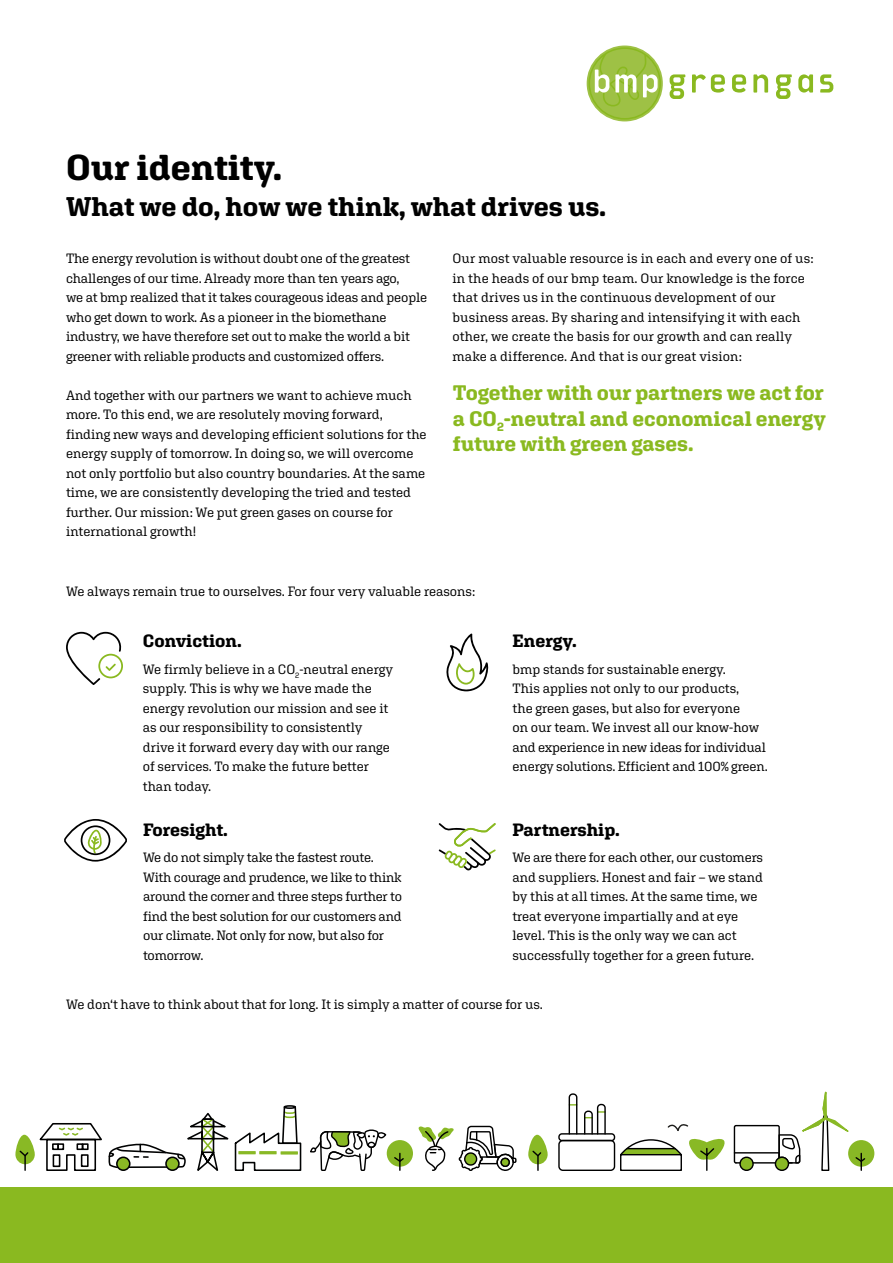
<style>
.page{position:relative;width:893px;height:1263px;background:#fff}
.page>*{position:absolute;margin:0;border:0;box-sizing:border-box;transform-origin:0 0}
.t1{font:700 36px "Aglet Slab";color:#000}
.t2{font:700 27px "Aglet Slab";letter-spacing:-.005em;color:#000}
.t3{font:700 21px/25.5px "Aglet Slab";color:#8ab920;text-align:justify}
.t4{font:700 17.85px "Aglet Slab";color:#000}
.t5{font:13.5px/19.5px "Aglet Slab";letter-spacing:-.01em;color:#000}
</style>
<div class="page">
<svg style="left:64px;top:819px;width:63px;height:42px"></svg>
<svg style="left:446px;top:634px;width:42px;height:57px"></svg>
<div style="left:848px;top:1140px;width:26px;height:27px;background:#88b825;border-radius:50%"></div>
<div style="left:387px;top:1140px;width:26px;height:27px;background:#88b825;border-radius:50%"></div>
<svg style="left:620px;top:1124px;width:105px;height:47px"></svg>
<svg style="left:528px;top:1135px;width:20px;height:29px"></svg>
<svg style="left:531px;top:1149px;width:12px;height:22px"></svg>
<svg style="left:15px;top:1135px;width:20px;height:29px"></svg>
<svg style="left:18px;top:1149px;width:12px;height:22px"></svg>
<svg style="left:733px;top:1091px;width:133px;height:80px"></svg>
<svg style="left:568px;top:1093px;width:38px;height:40px"></svg>
<div style="left:558px;top:1140px;width:57px;height:31px;border:1px solid #000;border-radius:4px"></div>
<div style="left:558px;top:1133px;width:57px;height:8px;border:1px solid #000;border-radius:3px"></div>
<svg style="left:310px;top:1129px;width:95px;height:42px"></svg>
<svg style="left:418px;top:1125px;width:99px;height:46px"></svg>
<svg style="left:39px;top:1105px;width:263px;height:66px"></svg>
<div style="left:81px;top:1154px;width:8px;height:13px;border:2px solid #000"></div>
<div style="left:53px;top:1154px;width:7px;height:13px;border:2px solid #000"></div>
<div style="left:82px;top:1143px;width:7px;height:7px;border:2px solid #000"></div>
<div style="left:77px;top:1143px;width:6px;height:7px;border:2px solid #000"></div>
<div style="left:57px;top:1143px;width:7px;height:7px;border:2px solid #000"></div>
<div style="left:52px;top:1143px;width:7px;height:7px;border:2px solid #000"></div>
<div style="left:0;top:1187px;width:893px;height:76px;background:#8ab920"></div>
<svg style="left:439px;top:823px;width:57px;height:47px"></svg>
<svg style="left:66px;top:632px;width:57px;height:53px"></svg>
<svg style="left:670px;top:74px;width:163px;height:25px"></svg>
<svg style="left:588px;top:47px;width:73px;height:73px"></svg>
<h1 class="t1" style="left:66px;top:145px;width:218px">Our identity.</h1>
<h2 class="t2" style="left:66px;top:190px;width:542px">What we do, how we think, what drives us.</h2>
<p class="t5" style="left:66px;top:249px;width:363px">The energy revolution is without doubt one of the greatest challenges of our time. Already more than ten years ago,<br>we at bmp realized that it takes courageous ideas and people who get down to work. As a pioneer in the biomethane industry, we have therefore set out to make the world a bit greener with reliable products and customized offers.</p>
<p class="t5" style="left:66px;top:385px;width:362px">And together with our partners we want to achieve much more. To this end, we are resolutely moving forward, finding new ways and developing efficient solutions for the energy supply of tomorrow. In doing so, we will overcome not only portfolio but also country boundaries. At the same time, we are consistently developing the tried and tested further. Our mission: We put green gases on course for international growth!</p>
<p class="t5" style="left:452px;top:249px;width:363px">Our most valuable resource is in each and every one of us: in the heads of our bmp team. Our knowledge is the force that drives us in the continuous development of our business areas. By sharing and intensifying it with each other, we create the basis for our growth and can really make a difference. And that is our great vision:</p>
<h3 class="t3" style="left:453px;top:380px;width:375px">Together with our partners we act for a CO<sub>2</sub>-neutral and economical energy future with green gases.</h3>
<p class="t5" style="left:66px;top:581px;width:411px">We always remain true to ourselves. For four very valuable reasons:</p>
<h3 class="t4" style="left:143px;top:630px;width:100px">Conviction.</h3>
<p class="t5" style="left:143px;top:659px;width:252px">We firmly believe in a CO<sub>2</sub>-neutral energy supply. This is why we have made the energy revolution our mission and see it as our responsibility to consistently drive it forward every day with our range of services. To make the future better than today.</p>
<h3 class="t4" style="left:143px;top:819px;width:86px">Foresight.</h3>
<p class="t5" style="left:143px;top:848px;width:261px">We do not simply take the fastest route.<br>With courage and prudence, we like to think around the corner and three steps further to find the best solution for our customers and our climate. Not only for now, but also for tomorrow.</p>
<h3 class="t4" style="left:513px;top:630px;width:66px">Energy.</h3>
<p class="t5" style="left:513px;top:659px;width:257px">bmp stands for sustainable energy.<br>This applies not only to our products,<br>the green gases, but also for everyone<br>on our team. We invest all our know-how and experience in new ideas for individual energy solutions. Efficient and 100% green.</p>
<h3 class="t4" style="left:512px;top:819px;width:109px">Partnership.</h3>
<p class="t5" style="left:512px;top:848px;width:252px">We are there for each other, our customers and suppliers. Honest and fair – we stand by this at all times. At the same time, we treat everyone impartially and at eye level. This is the only way we can act successfully together for a green future.</p>
<p class="t5" style="left:66px;top:994px;width:478px">We don‘t have to think about that for long. It is simply a matter of course for us.</p>
</div>
